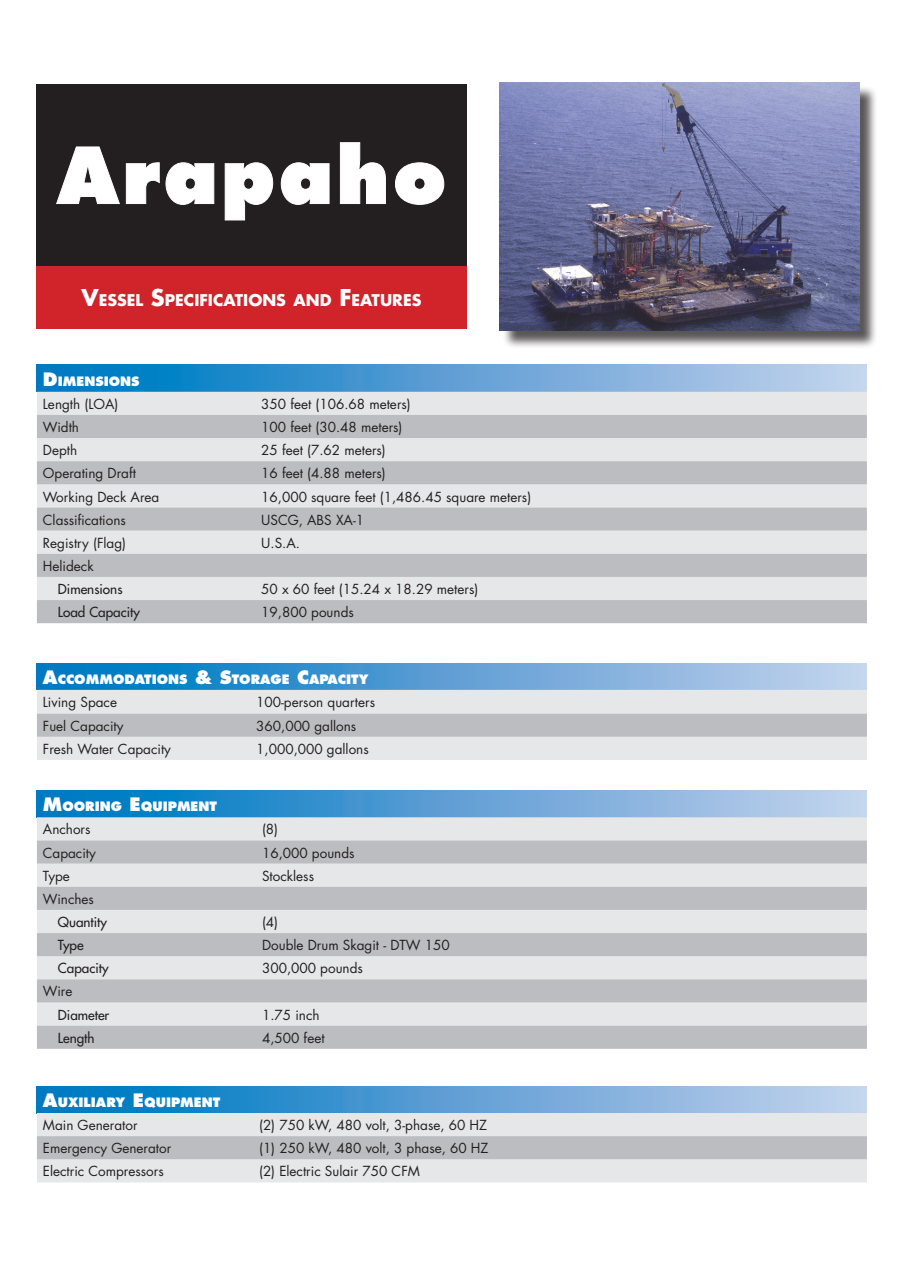
<style>
.page{position:relative;width:897px;height:1264px;background:#fff}
.page>*{position:absolute;margin:0;border:0;box-sizing:border-box;transform-origin:0 0}
.t1{font:800 75px "Futura Std";letter-spacing:.05em;color:#fff}
.t2{font:700 15.75px "Futura Std";color:#fff}
.t3{font:13.5px "Futura Std";color:#231f20}
.t4{font:500 13.5px "Futura Std";color:#231f20}
.t5{font:800 12.6px "Futura Std";color:#fff}
.s1{font-size:22.5px}
.s2{font-size:18px}
</style>
<div class="page">
<div style="left:37px;top:365px;width:829px;height:27px;background:linear-gradient(to right,#0072bf,#c9d0ec)"></div>
<div style="left:37px;top:392px;width:829px;height:23px;background:#e6e7e9"></div>
<svg style="left:37px;top:415px;width:829px;height:208px;background:#cecfd2"></svg>
<div style="left:37px;top:790px;width:829px;height:27px;background:linear-gradient(to right,#0072bf,#c9d0ec)"></div>
<div style="left:37px;top:817px;width:829px;height:23px;background:#e6e7e9"></div>
<svg style="left:37px;top:840px;width:829px;height:208px;background:#cecfd2"></svg>
<div style="left:36px;top:85px;width:430px;height:221px;background:#231f20"></div>
<div style="left:36px;top:266px;width:430px;height:63px;background:#d1232a"></div>
<div style="left:37px;top:1086px;width:829px;height:27px;background:linear-gradient(to right,#0072bf,#c9d0ec)"></div>
<div style="left:37px;top:1113px;width:829px;height:69px;background:#e6e7e9"></div>
<div style="left:37px;top:1136px;width:829px;height:23px;background:#bcbdc0"></div>
<div style="left:37px;top:663px;width:829px;height:27px;background:linear-gradient(to right,#0072bf,#c9d0ec)"></div>
<div style="left:37px;top:690px;width:829px;height:70px;background:#e6e7e9"></div>
<svg style="left:37px;top:713px;width:829px;height:24px;background:#bdbec1"></svg>
<svg style="left:56px;top:146px;width:64px;height:58px"></svg>
<svg style="left:126px;top:162px;width:88px;height:43px"></svg>
<svg style="left:224px;top:162px;width:49px;height:59px"></svg>
<svg style="left:280px;top:162px;width:50px;height:43px"></svg>
<svg style="left:339px;top:142px;width:47px;height:62px"></svg>
<svg style="left:395px;top:162px;width:49px;height:43px"></svg>
<div style="left:502px;top:85px;width:376px;height:264px;background:#231f20;opacity:.75"></div>
<img style="left:499px;top:83px;width:360px;height:247px">
<h1 class="t1" style="left:57px;top:128px;width:391px">Arapaho</h1>
<p class="t2" style="left:82px;top:290px;width:341px"><span class="s1">V</span>ESSEL <span class="s1">S</span>PECIFICATIONS AND <span class="s1">F</span> EATURES</p>
<p class="t5" style="left:43px;top:373px;width:98px"><span class="s2">D</span>IMENSIONS</p>
<p class="t3" style="left:43px;top:395px;width:77px">Length (LOA)</p>
<p class="t3" style="left:261px;top:395px;width:151px">350 feet (106.68 meters)</p>
<p class="t3" style="left:43px;top:418px;width:38px">Width</p>
<p class="t3" style="left:261px;top:418px;width:143px">100 feet (30.48 meters)</p>
<p class="t3" style="left:43px;top:441px;width:36px">Depth</p>
<p class="t3" style="left:261px;top:441px;width:126px">25 feet (7.62 meters)</p>
<p class="t3" style="left:43px;top:465px;width:95px">Operating Draft</p>
<p class="t3" style="left:261px;top:465px;width:126px">16 feet (4.88 meters)</p>
<p class="t3" style="left:43px;top:488px;width:118px">Working Deck Area</p>
<p class="t3" style="left:261px;top:488px;width:271px">16,000 square feet (1,486.45 square meters)</p>
<p class="t3" style="left:43px;top:511px;width:84px">Classifications</p>
<p class="t3" style="left:261px;top:511px;width:104px">USCG, ABS XA-1</p>
<p class="t3" style="left:43px;top:534px;width:85px">Registry (Flag)</p>
<p class="t3" style="left:261px;top:534px;width:40px">U.S.A.</p>
<p class="t3" style="left:43px;top:557px;width:52px">Helideck</p>
<p class="t4" style="left:58px;top:580px;width:66px">Dimensions</p>
<p class="t3" style="left:261px;top:580px;width:218px">50 x 60 feet (15.24 x 18.29 meters)</p>
<p class="t4" style="left:58px;top:604px;width:83px">Load Capacity</p>
<p class="t3" style="left:261px;top:603px;width:94px">19,800 pounds</p>
<p class="t5" style="left:43px;top:671px;width:327px"><span class="s2">A</span>CCOMMODATIONS <span class="s2">&amp; S</span>TORAGE <span class="s2">C</span>APACITY</p>
<p class="t3" style="left:43px;top:694px;width:76px">Living Space</p>
<p class="t3" style="left:256px;top:694px;width:120px">100-person quarters</p>
<p class="t3" style="left:43px;top:717px;width:82px">Fuel Capacity</p>
<p class="t3" style="left:256px;top:717px;width:102px">360,000 gallons</p>
<p class="t3" style="left:43px;top:740px;width:129px">Fresh Water Capacity</p>
<p class="t3" style="left:256px;top:740px;width:114px">1,000,000 gallons</p>
<p class="t5" style="left:43px;top:798px;width:175px"><span class="s2">M</span>OORING <span class="s2">E</span>QUIPMENT</p>
<p class="t3" style="left:43px;top:821px;width:49px">Anchors</p>
<p class="t3" style="left:262px;top:821px;width:18px">(8)</p>
<p class="t3" style="left:43px;top:844px;width:54px">Capacity</p>
<p class="t3" style="left:262px;top:844px;width:94px">16,000 pounds</p>
<p class="t3" style="left:43px;top:867px;width:29px">Type</p>
<p class="t3" style="left:262px;top:867px;width:53px">Stockless</p>
<p class="t3" style="left:43px;top:890px;width:53px">Winches</p>
<p class="t4" style="left:58px;top:913px;width:51px">Quantity</p>
<p class="t3" style="left:262px;top:913px;width:18px">(4)</p>
<p class="t4" style="left:58px;top:936px;width:27px">Type</p>
<p class="t3" style="left:262px;top:936px;width:189px">Double Drum Skagit - DTW 150</p>
<p class="t4" style="left:58px;top:960px;width:52px">Capacity</p>
<p class="t3" style="left:262px;top:959px;width:102px">300,000 pounds</p>
<p class="t3" style="left:43px;top:983px;width:31px">Wire</p>
<p class="t4" style="left:58px;top:1006px;width:53px">Diameter</p>
<p class="t3" style="left:262px;top:1006px;width:59px">1.75 inch</p>
<p class="t4" style="left:58px;top:1029px;width:38px">Length</p>
<p class="t3" style="left:262px;top:1029px;width:64px">4,500 feet</p>
<p class="t5" style="left:43px;top:1094px;width:179px"><span class="s2">A</span>UXILIARY <span class="s2">E</span> QUIPMENT</p>
<p class="t3" style="left:43px;top:1116px;width:96px">Main Generator</p>
<p class="t3" style="left:259px;top:1116px;width:229px">(2) 750 kW, 480 volt, 3-phase, 60 HZ</p>
<p class="t3" style="left:43px;top:1139px;width:130px">Emergency Generator</p>
<p class="t3" style="left:259px;top:1139px;width:231px">(1) 250 kW, 480 volt, 3 phase, 60 HZ</p>
<p class="t3" style="left:43px;top:1162px;width:122px">Electric Compressors</p>
<p class="t3" style="left:259px;top:1162px;width:162px">(2) Electric Sulair 750 CFM</p>
</div>
